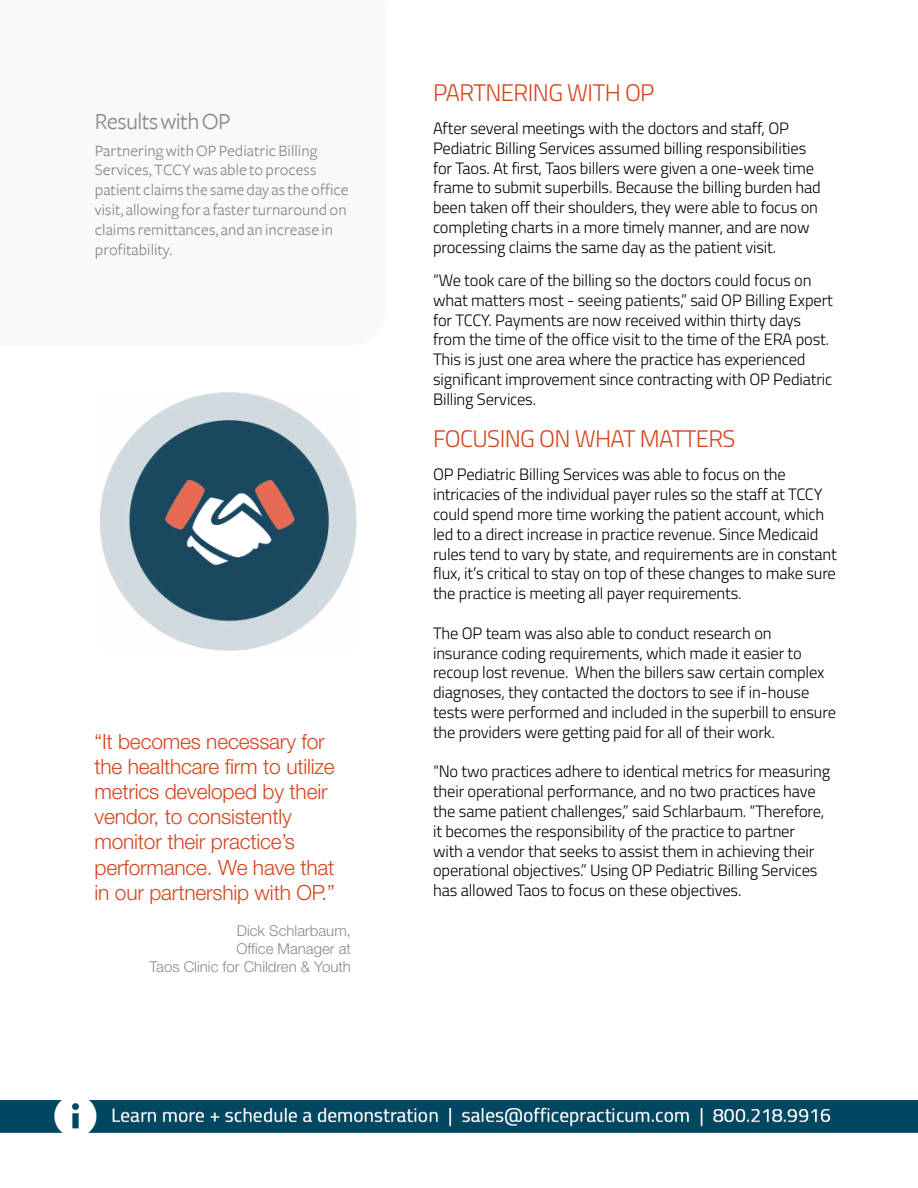
<style>
.page{position:relative;width:918px;height:1188px;background:#fff}
.page>*{position:absolute;margin:0;border:0;box-sizing:border-box;transform-origin:0 0}
.t1{font:300 24px "Titillium Web";letter-spacing:-.025em;color:#d4451d}
.t2{font:24px "Freight Sans";letter-spacing:-.025em;color:#8a8a8d}
.t3{font:300 21px/25.2px "Helvetica Neue LT Std";letter-spacing:-.01em;color:#d4451d}
.t4{font:300 16.5px/19.8px "Titillium Web";letter-spacing:-.01em;color:#000}
.t5{font:16.5px/19.8px "Freight Sans";color:#8a8a8d}
.t6{font:300 15px/18px "Helvetica Neue LT Std";color:#8a8a8d;text-align:right}
</style>
<div class="page">
<img style="left:0;top:1100px;width:918px;height:33px">
<img style="left:100px;top:392px;width:257px;height:259px">
<h1 class="t2" style="left:95px;top:108px;width:137px">Results with OP</h1>
<p class="t5" style="left:95px;top:141px;width:255px">Partnering with OP Pediatric Billing Services, TCCY was able to process patient claims the same day as the office visit, allowing for a faster turnaround on claims remittances, and an increase in profitability.</p>
<p class="t3" style="left:94px;top:728px;width:242px">“It becomes necessary for the healthcare firm to utilize metrics developed by their vendor, to consistently monitor their practice’s performance. We have that in our partnership with OP.”</p>
<p class="t6" style="left:150px;top:921px;width:203px">Dick Schlarbaum,<br>Office Manager at<br>Taos Clinic for Children &amp; Youth</p>
<h1 class="t1" style="left:433px;top:75px;width:223px">PARTNERING WITH OP</h1>
<p class="t4" style="left:433px;top:117px;width:389px">After several meetings with the doctors and staff, OP Pediatric Billing Services assumed billing responsibilities for Taos. At first, Taos billers were given a one-week time frame to submit superbills. Because the billing burden had been taken off their shoulders, they were able to focus on completing charts in a more timely manner, and are now processing claims the same day as the patient visit.</p>
<p class="t4" style="left:433px;top:270px;width:401px">“We took care of the billing so the doctors could focus on what matters most - seeing patients,” said OP Billing Expert for TCCY. Payments are now received within thirty days from the time of the office visit to the time of the ERA post.<br>This is just one area where the practice has experienced significant improvement since contracting with OP Pediatric Billing Services.</p>
<h1 class="t1" style="left:433px;top:421px;width:304px">FOCUSING ON WHAT MATTERS</h1>
<p class="t4" style="left:433px;top:464px;width:405px">OP Pediatric Billing Services was able to focus on the intricacies of the individual payer rules so the staff at TCCY could spend more time working the patient account, which led to a direct increase in practice revenue. Since Medicaid rules tend to vary by state, and requirements are in constant flux, it’s critical to stay on top of these changes to make sure the practice is meeting all payer requirements.</p>
<p class="t4" style="left:433px;top:622px;width:404px">The OP team was also able to conduct research on insurance coding requirements, which made it easier to recoup lost revenue. When the billers saw certain complex diagnoses, they contacted the doctors to see if in-house tests were performed and included in the superbill to ensure the providers were getting paid for all of their work.</p>
<p class="t4" style="left:433px;top:761px;width:399px">“No two practices adhere to identical metrics for measuring their operational performance, and no two practices have the same patient challenges,” said Schlarbaum. “Therefore, it becomes the responsibility of the practice to partner<br>with a vendor that seeks to assist them in achieving their operational objectives.” Using OP Pediatric Billing Services has allowed Taos to focus on these objectives.</p>
</div>
